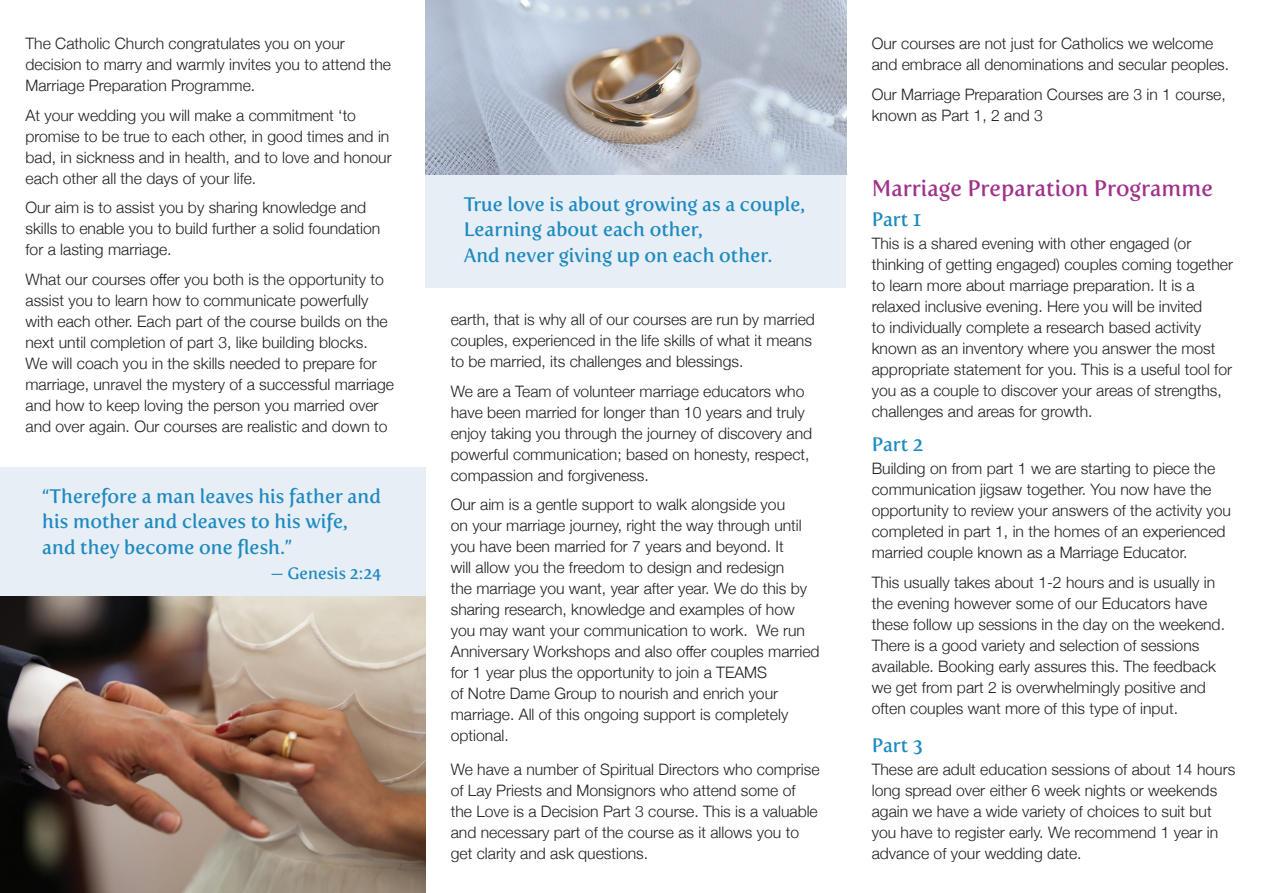
<style>
.page{position:relative;width:1263px;height:893px;background:#fff}
.page>*{position:absolute;margin:0;border:0;box-sizing:border-box;transform-origin:0 0}
.t1{font:22.5px "Fertigo Pro";color:#a0328c}
.t2{font:19.5px/25.5px "Fertigo Pro";color:#1e8abf}
.t3{font:16.5px "Fertigo Pro";color:#1e8abf}
.t4{font:300 15.75px/21px "Helvetica Neue";color:#231f20}
</style>
<div class="page">
<div style="left:425px;top:174px;width:421px;height:113px;background:#e7eef6"></div>
<div style="left:0;top:467px;width:425px;height:130px;background:#e7eef6"></div>
<img style="left:425px;top:0;width:421px;height:174px">
<img style="left:0;top:596px;width:425px;height:297px">
<p class="t4" style="left:26px;top:32px;width:367px">The Catholic Church congratulates you on your decision to marry and warmly invites you to attend the<br>Marriage Preparation Programme.</p>
<p class="t4" style="left:26px;top:103px;width:368px">At your wedding you will make a commitment ‘to promise to be true to each other, in good times and in bad, in sickness and in health, and to love and honour each other all the days of your life.</p>
<p class="t4" style="left:26px;top:196px;width:356px">Our aim is to assist you by sharing knowledge and skills to enable you to build further a solid foundation for a lasting marriage.</p>
<p class="t4" style="left:26px;top:268px;width:370px">What our courses offer you both is the opportunity to assist you to learn how to communicate powerfully with each other. Each part of the course builds on the next until completion of part 3, like building blocks.<br>We will coach you in the skills needed to prepare for marriage, unravel the mystery of a successful marriage and how to keep loving the person you married over and over again. Our courses are realistic and down to</p>
<p class="t2" style="left:42px;top:483px;width:340px">“Therefore a man leaves his father and his mother and cleaves to his wife, and they become one flesh.”</p>
<p class="t3" style="left:270px;top:564px;width:113px">— Genesis 2:24</p>
<p class="t2" style="left:464px;top:191px;width:343px">True love is about growing as a couple,</p>
<p class="t2" style="left:464px;top:217px;width:240px">Learning about each other,</p>
<p class="t2" style="left:464px;top:242px;width:310px">And never giving up on each other.</p>
<p class="t4" style="left:451px;top:308px;width:366px">earth, that is why all of our courses are run by married couples, experienced in the life skills of what it means to be married, its challenges and blessings.</p>
<p class="t4" style="left:451px;top:379px;width:363px">We are a Team of volunteer marriage educators who have been married for longer than 10 years and truly enjoy taking you through the journey of discovery and powerful communication; based on honesty, respect, compassion and forgiveness.</p>
<p class="t4" style="left:451px;top:493px;width:370px">Our aim is a gentle support to walk alongside you<br>on your marriage journey, right the way through until you have been married for 7 years and beyond. It<br>will allow you the freedom to design and redesign<br>the marriage you want, year after year. We do this by sharing research, knowledge and examples of how you may want your communication to work. We run Anniversary Workshops and also offer couples married for 1 year plus the opportunity to join a TEAMS<br>of Notre Dame Group to nourish and enrich your marriage. All of this ongoing support is completely optional.</p>
<p class="t4" style="left:451px;top:758px;width:370px">We have a number of Spiritual Directors who comprise of Lay Priests and Monsignors who attend some of the Love is a Decision Part 3 course. This is a valuable and necessary part of the course as it allows you to get clarity and ask questions.</p>
<p class="t4" style="left:872px;top:32px;width:359px">Our courses are not just for Catholics we welcome and embrace all denominations and secular peoples.</p>
<p class="t4" style="left:872px;top:82px;width:356px">Our Marriage Preparation Courses are 3 in 1 course, known as Part 1, 2 and 3</p>
<p class="t1" style="left:872px;top:175px;width:343px">Marriage Preparation Programme</p>
<p class="t2" style="left:872px;top:206px;width:52px">Part 1</p>
<p class="t4" style="left:872px;top:232px;width:363px">This is a shared evening with other engaged (or thinking of getting engaged) couples coming together to learn more about marriage preparation. It is a relaxed inclusive evening. Here you will be invited<br>to individually complete a research based activity known as an inventory where you answer the most appropriate statement for you. This is a useful tool for you as a couple to discover your areas of strengths, challenges and areas for growth.</p>
<p class="t2" style="left:872px;top:431px;width:53px">Part 2</p>
<p class="t4" style="left:872px;top:457px;width:361px">Building on from part 1 we are starting to piece the communication jigsaw together. You now have the opportunity to review your answers of the activity you completed in part 1, in the homes of an experienced married couple known as a Marriage Educator.</p>
<p class="t4" style="left:872px;top:570px;width:355px">This usually takes about 1-2 hours and is usually in the evening however some of our Educators have these follow up sessions in the day on the weekend.<br>There is a good variety and selection of sessions available. Booking early assures this. The feedback we get from part 2 is overwhelmingly positive and often couples want more of this type of input.</p>
<p class="t2" style="left:872px;top:732px;width:53px">Part 3</p>
<p class="t4" style="left:872px;top:758px;width:365px">These are adult education sessions of about 14 hours long spread over either 6 week nights or weekends again we have a wide variety of choices to suit but you have to register early. We recommend 1 year in advance of your wedding date.</p>
</div>
